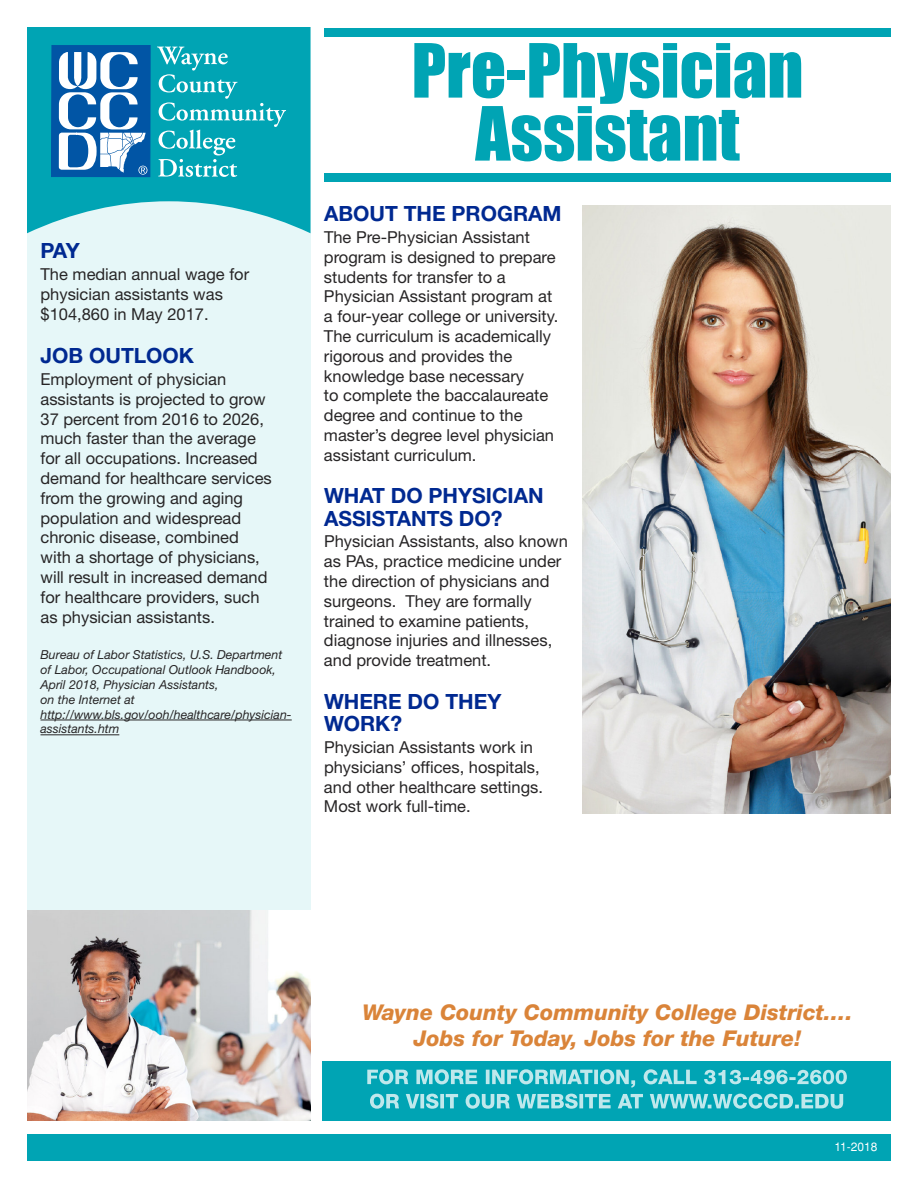
<style>
.page{position:relative;width:918px;height:1188px;background:#fff}
.page>*{position:absolute;margin:0;border:0;box-sizing:border-box;transform-origin:0 0}
.t1{font:69px/63px "Impact";color:#00a4b4;text-align:center}
.t2{font:italic 800 21.75px/26.1px "Helvetica Neue";color:#da8439;text-align:center}
.t3{font:700 21px/22.5px "Helvetica Neue";color:#002991}
.t4{font:16.5px/19.8px "Helvetica Neue";color:#272526}
.t5{font:italic 12.3px/14.9px "Helvetica Neue";color:#272526}
.t6{font:12px "Helvetica";color:#fff}
</style>
<div class="page">
<div style="left:27px;top:27px;width:283px;height:1093px;background:#e6f7f8"></div>
<svg style="left:27px;top:27px;width:283px;height:206px;fill:#00a4b4"></svg>
<div style="left:27px;top:1134px;width:864px;height:27px;background:#00a4b4"></div>
<div style="left:323px;top:1061px;width:568px;height:59px;background:#00a4b4"></div>
<svg style="left:367px;top:1069px;width:317px;height:19px"></svg>
<svg style="left:370px;top:1094px;width:319px;height:15px"></svg>
<img style="left:27px;top:910px;width:283px;height:211px">
<hr style="left:40px;top:720px;width:252px;height:1px;background:#272526">
<hr style="left:40px;top:735px;width:79px;height:1px;background:#272526">
<div style="left:51px;top:45px;width:99px;height:132px;background:#0155a5"></div>
<div style="left:51px;top:45px;width:100px;height:133px;border:1px solid #0155a5"></div>
<svg style="left:157px;top:47px;width:129px;height:130px"></svg>
<svg style="left:59px;top:52px;width:88px;height:123px"></svg>
<img style="left:583px;top:206px;width:308px;height:607px">
<div style="left:324px;top:173px;width:567px;height:8px;background:#00a4b4"></div>
<div style="left:324px;top:28px;width:567px;height:9px;background:#00a4b4"></div>
<p class="t3" style="left:40px;top:241px;width:41px">PAY</p>
<p class="t4" style="left:40px;top:266px;width:210px">The median annual wage for physician assistants was $104,860 in May 2017.</p>
<p class="t3" style="left:40px;top:346px;width:155px">JOB OUTLOOK</p>
<p class="t4" style="left:40px;top:371px;width:233px">Employment of physician assistants is projected to grow<br>37 percent from 2016 to 2026, much faster than the average for all occupations. Increased demand for healthcare services from the growing and aging population and widespread chronic disease, combined with a shortage of physicians, will result in increased demand for healthcare providers, such as physician assistants.</p>
<p class="t5" style="left:40px;top:649px;width:253px">Bureau of Labor Statistics, U.S. Department of Labor, Occupational Outlook Handbook, April 2018, Physician Assistants,<br>on the Internet at http://www.bls.gov/ooh/healthcare/physician&shy;assistants.htm</p>
<h1 class="t1" style="left:412px;top:42px;width:393px">Pre-Physician<br>Assistant</h1>
<p class="t3" style="left:324px;top:204px;width:239px">ABOUT THE PROGRAM</p>
<p class="t4" style="left:324px;top:229px;width:236px">The Pre-Physician Assistant program is designed to prepare students for transfer to a<br>Physician Assistant program at a four-year college or university.<br>The curriculum is academically rigorous and provides the knowledge base necessary<br>to complete the baccalaureate degree and continue to the master’s degree level physician assistant curriculum.</p>
<p class="t3" style="left:324px;top:486px;width:221px">WHAT DO PHYSICIAN<br>ASSISTANTS DO?</p>
<p class="t4" style="left:324px;top:533px;width:245px">Physician Assistants, also known as PAs, practice medicine under the direction of physicians and surgeons. They are formally trained to examine patients, diagnose injuries and illnesses, and provide treatment.</p>
<p class="t3" style="left:324px;top:692px;width:179px">WHERE DO THEY<br>WORK?</p>
<p class="t4" style="left:324px;top:739px;width:221px">Physician Assistants work in physicians’ offices, hospitals, and other healthcare settings.<br>Most work full-time.</p>
<h2 class="t2" style="left:362px;top:1001px;width:492px">Wayne County Community College District….<br>Jobs for Today, Jobs for the Future!</h2>
<p class="t6" style="left:834px;top:1139px;width:45px">11-2018</p>
</div>
